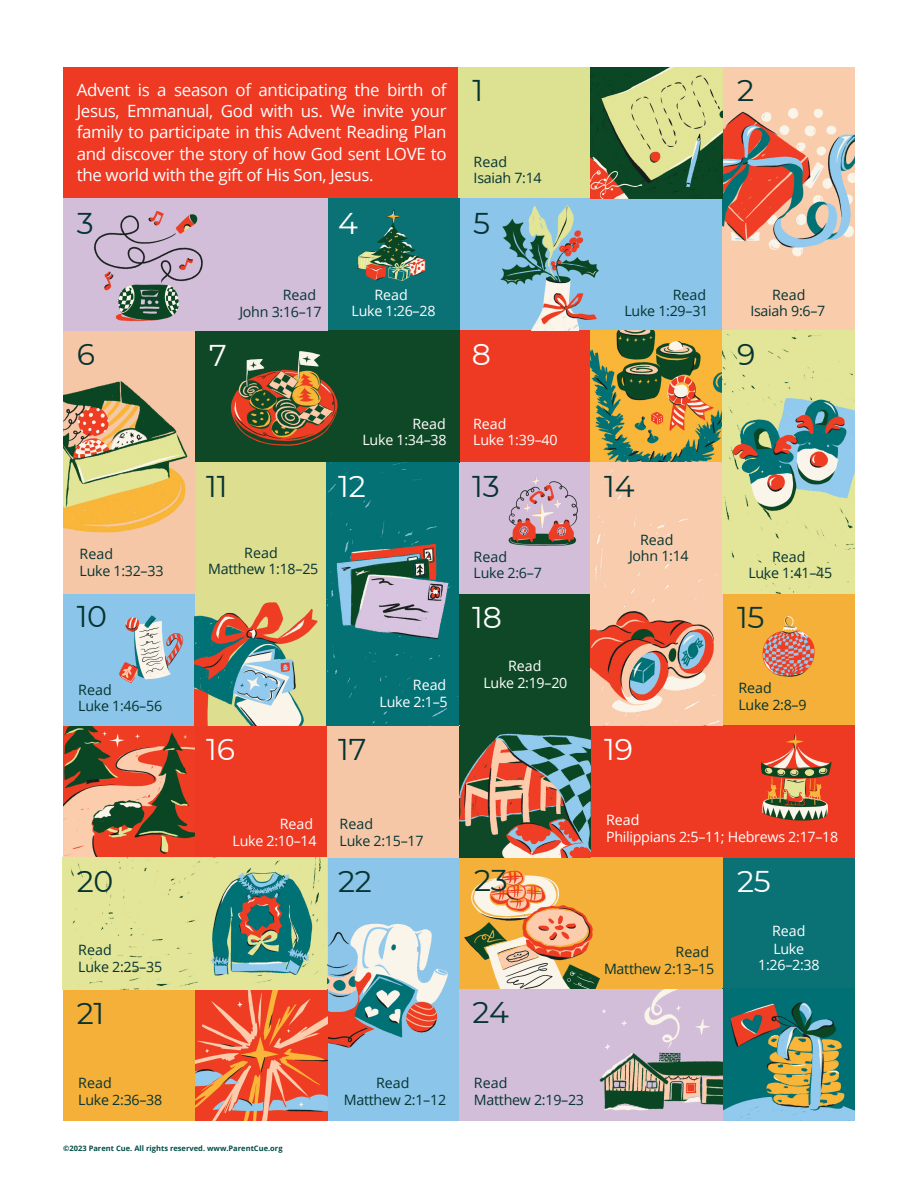
<style>
.page{position:relative;width:918px;height:1188px;background:#fff}
.page>*{position:absolute;margin:0;border:0;box-sizing:border-box;transform-origin:0 0}
.t1{font:30px "Montserrat";letter-spacing:-.01em;color:#063432}
.t2{font:30px "Montserrat";letter-spacing:-.01em;color:#fff}
.t3{font:16.95px/21.3px "Open Sans";letter-spacing:-.02em;color:#fff;text-align:justify}
.t4{font:14.25px "Open Sans";letter-spacing:-.02em;color:#063432}
.t5{font:14.25px/15.8px "Open Sans";letter-spacing:-.02em;color:#fff;text-align:center}
.t6{font:700 7.5px "Open Sans";letter-spacing:.005em;color:#024d45}
</style>
<div class="page">
<div style="left:63px;top:726px;width:264px;height:131px;background:#ee3923"></div>
<div style="left:63px;top:331px;width:132px;height:263px;background:#f6c7a7"></div>
<div style="left:63px;top:67px;width:396px;height:132px;background:#ee3923"></div>
<div style="left:459px;top:67px;width:264px;height:132px;background:#dde192"></div>
<div style="left:723px;top:594px;width:132px;height:132px;background:#f4b038"></div>
<div style="left:723px;top:857px;width:132px;height:264px;background:#0a7175"></div>
<div style="left:591px;top:726px;width:264px;height:131px;background:#ee3923"></div>
<div style="left:459px;top:199px;width:264px;height:132px;background:#8bc5e9"></div>
<div style="left:459px;top:331px;width:264px;height:131px;background:#ee3923"></div>
<div style="left:459px;top:462px;width:132px;height:132px;background:#d3bed9"></div>
<div style="left:459px;top:594px;width:132px;height:263px;background:#0f4826"></div>
<div style="left:459px;top:857px;width:264px;height:132px;background:#f4b038"></div>
<img style="left:63px;top:726px;width:132px;height:131px">
<img style="left:63px;top:381px;width:125px;height:152px">
<img style="left:464px;top:870px;width:136px;height:119px">
<div style="left:327px;top:199px;width:132px;height:132px;background:#0a7175"></div>
<div style="left:327px;top:857px;width:132px;height:264px;background:#8bc5e9"></div>
<div style="left:195px;top:331px;width:264px;height:131px;background:#0f4826"></div>
<div style="left:195px;top:462px;width:132px;height:264px;background:#ddde90"></div>
<div style="left:327px;top:726px;width:132px;height:131px;background:#f6c7a7"></div>
<div style="left:63px;top:199px;width:264px;height:132px;background:#d3bed9"></div>
<div style="left:63px;top:594px;width:132px;height:132px;background:#8bc5e9"></div>
<div style="left:459px;top:989px;width:264px;height:132px;background:#d3bed9"></div>
<div style="left:63px;top:989px;width:135px;height:132px;background:#f4b038"></div>
<div style="left:723px;top:67px;width:132px;height:264px;background:#f9ccac"></div>
<img style="left:723px;top:108px;width:131px;height:149px">
<img style="left:195px;top:602px;width:123px;height:123px">
<img style="left:230px;top:330px;width:120px;height:116px">
<img style="left:500px;top:205px;width:99px;height:125px">
<img style="left:591px;top:330px;width:132px;height:396px">
<img style="left:508px;top:477px;width:70px;height:69px">
<img style="left:459px;top:733px;width:132px;height:125px">
<img style="left:327px;top:923px;width:121px;height:131px">
<img style="left:93px;top:211px;width:110px;height:111px">
<img style="left:591px;top:67px;width:132px;height:132px">
<img style="left:119px;top:615px;width:65px;height:68px">
<img style="left:762px;top:616px;width:53px;height:61px">
<img style="left:723px;top:1002px;width:131px;height:119px">
<svg style="left:599px;top:989px;width:124px;height:122px"></svg>
<img style="left:761px;top:732px;width:71px;height:89px">
<img style="left:196px;top:1000px;width:131px;height:121px">
<img style="left:357px;top:209px;width:69px;height:72px">
<div style="left:327px;top:462px;width:131px;height:264px;background:#047175"></div>
<div style="left:723px;top:330px;width:131px;height:264px;background:#e3e698"></div>
<img style="left:723px;top:382px;width:131px;height:143px">
<div style="left:63px;top:858px;width:122px;height:131px;background:#e3e698"></div>
<img style="left:185px;top:847px;width:153px;height:153px">
<img style="left:591px;top:594px;width:131px;height:132px">
<img style="left:327px;top:505px;width:132px;height:168px">
<p class="t3" style="left:77px;top:79px;width:371px">Advent is a season of anticipating the birth of Jesus, Emmanual, God with us. We invite your family to participate in this Advent Reading Plan and discover the story of how God sent LOVE to the world with the gift of His Son, Jesus.</p>
<p class="t1" style="left:472px;top:72px;width:12px">1</p>
<p class="t4" style="left:474px;top:152px;width:35px">Read</p>
<p class="t4" style="left:474px;top:168px;width:70px">Isaiah 7:14</p>
<p class="t1" style="left:737px;top:72px;width:19px">2</p>
<p class="t1" style="left:77px;top:204px;width:18px">3</p>
<p class="t2" style="left:338px;top:205px;width:21px">4</p>
<p class="t1" style="left:473px;top:205px;width:18px">5</p>
<p class="t4" style="left:283px;top:285px;width:35px">Read</p>
<p class="t5" style="left:374px;top:286px;width:35px">Read</p>
<p class="t4" style="left:673px;top:285px;width:35px">Read</p>
<p class="t4" style="left:772px;top:285px;width:35px">Read</p>
<p class="t4" style="left:239px;top:301px;width:84px">John 3:16–17</p>
<p class="t5" style="left:352px;top:303px;width:85px">Luke 1:26–28</p>
<p class="t4" style="left:624px;top:301px;width:85px">Luke 1:29–31</p>
<p class="t4" style="left:750px;top:301px;width:76px">Isaiah 9:6–7</p>
<p class="t1" style="left:77px;top:336px;width:20px">6</p>
<p class="t2" style="left:209px;top:337px;width:19px">7</p>
<p class="t2" style="left:472px;top:336px;width:21px">8</p>
<p class="t1" style="left:737px;top:336px;width:20px">9</p>
<p class="t5" style="left:413px;top:415px;width:35px">Read</p>
<p class="t5" style="left:473px;top:415px;width:35px">Read</p>
<p class="t5" style="left:363px;top:432px;width:86px">Luke 1:34–38</p>
<p class="t5" style="left:473px;top:432px;width:86px">Luke 1:39–40</p>
<p class="t1" style="left:206px;top:468px;width:23px">11</p>
<p class="t2" style="left:338px;top:468px;width:29px">12</p>
<p class="t1" style="left:472px;top:468px;width:29px">13</p>
<p class="t1" style="left:604px;top:468px;width:32px">14</p>
<p class="t4" style="left:80px;top:544px;width:35px">Read</p>
<p class="t4" style="left:244px;top:542px;width:35px">Read</p>
<p class="t4" style="left:80px;top:560px;width:85px">Luke 1:32–33</p>
<p class="t4" style="left:208px;top:559px;width:112px">Matthew 1:18–25</p>
<p class="t4" style="left:474px;top:546px;width:35px">Read</p>
<p class="t4" style="left:474px;top:563px;width:70px">Luke 2:6–7</p>
<p class="t4" style="left:640px;top:530px;width:35px">Read</p>
<p class="t4" style="left:629px;top:546px;width:61px">John 1:14</p>
<p class="t4" style="left:772px;top:546px;width:35px">Read</p>
<p class="t4" style="left:748px;top:563px;width:85px">Luke 1:41–45</p>
<p class="t1" style="left:77px;top:598px;width:32px">10</p>
<p class="t2" style="left:472px;top:599px;width:31px">18</p>
<p class="t1" style="left:737px;top:599px;width:29px">15</p>
<p class="t5" style="left:508px;top:658px;width:35px">Read</p>
<p class="t4" style="left:78px;top:679px;width:35px">Read</p>
<p class="t4" style="left:78px;top:696px;width:85px">Luke 1:46–56</p>
<p class="t5" style="left:413px;top:677px;width:35px">Read</p>
<p class="t5" style="left:380px;top:693px;width:70px">Luke 2:1–5</p>
<p class="t5" style="left:483px;top:675px;width:85px">Luke 2:19–20</p>
<p class="t4" style="left:738px;top:678px;width:35px">Read</p>
<p class="t4" style="left:738px;top:694px;width:70px">Luke 2:8–9</p>
<p class="t2" style="left:206px;top:731px;width:30px">16</p>
<p class="t1" style="left:338px;top:731px;width:30px">17</p>
<p class="t2" style="left:604px;top:731px;width:30px">19</p>
<p class="t5" style="left:280px;top:816px;width:35px">Read</p>
<p class="t5" style="left:233px;top:832px;width:85px">Luke 2:10–14</p>
<p class="t4" style="left:340px;top:814px;width:35px">Read</p>
<p class="t4" style="left:340px;top:830px;width:85px">Luke 2:15–17</p>
<p class="t5" style="left:606px;top:812px;width:35px">Read</p>
<p class="t5" style="left:606px;top:828px;width:234px">Philippians 2:5–11; Hebrews 2:17–18</p>
<p class="t1" style="left:77px;top:863px;width:38px">20</p>
<p class="t1" style="left:338px;top:863px;width:35px">22</p>
<p class="t1" style="left:474px;top:862px;width:35px">23</p>
<p class="t2" style="left:737px;top:863px;width:35px">25</p>
<p class="t5" style="left:772px;top:923px;width:35px">Read</p>
<p class="t4" style="left:78px;top:940px;width:35px">Read</p>
<p class="t4" style="left:78px;top:957px;width:85px">Luke 2:25–35</p>
<p class="t4" style="left:676px;top:942px;width:35px">Read</p>
<p class="t4" style="left:604px;top:959px;width:112px">Matthew 2:13–15</p>
<p class="t5" style="left:758px;top:941px;width:63px">Luke<br>1:26–2:38</p>
<p class="t1" style="left:77px;top:995px;width:29px">21</p>
<p class="t1" style="left:472px;top:994px;width:38px">24</p>
<p class="t4" style="left:78px;top:1073px;width:35px">Read</p>
<p class="t4" style="left:376px;top:1073px;width:35px">Read</p>
<p class="t4" style="left:474px;top:1073px;width:35px">Read</p>
<p class="t4" style="left:78px;top:1089px;width:86px">Luke 2:36–38</p>
<p class="t4" style="left:344px;top:1089px;width:104px">Matthew 2:1–12</p>
<p class="t4" style="left:474px;top:1089px;width:112px">Matthew 2:19–23</p>
<p class="t6" style="left:63px;top:1143px;width:221px">©2023 Parent Cue. All rights reserved. www.ParentCue.org</p>
</div>
